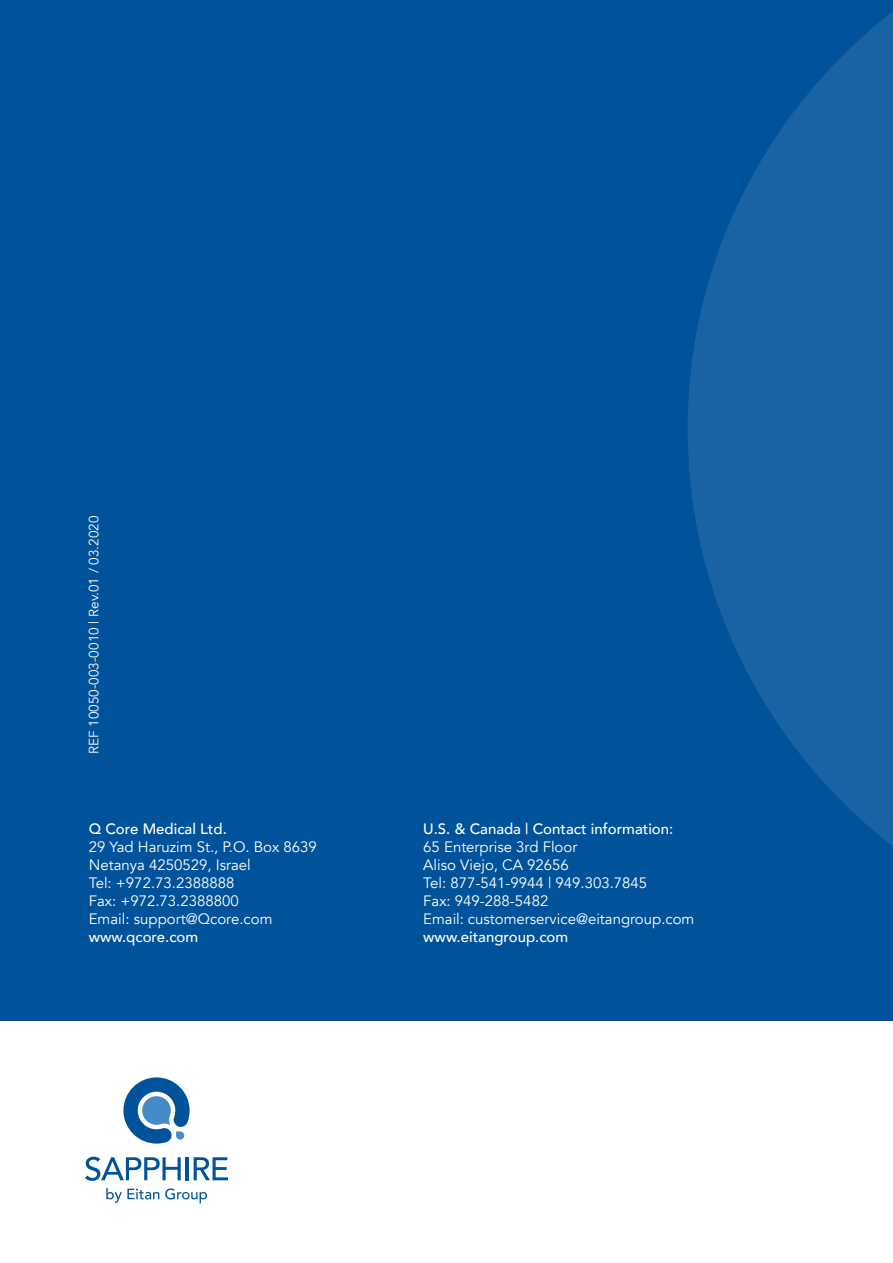
<style>
.page{position:relative;width:893px;height:1263px;background:#fff}
.page>*{position:absolute;margin:0;border:0;box-sizing:border-box;transform-origin:0 0}
.t1{font:15px/18px "Avenir";color:#fff}
.t2{font:500 15px "Avenir";color:#fff}
.t3{font:13.5px "Avenir";color:#fff}
</style>
<div class="page">
<div style="left:0;top:0;width:893px;height:1020px;background:#00539b"></div>
<svg style="left:688px;top:12px;width:205px;height:834px;fill:#1963a4"></svg>
<svg style="left:85px;top:1157px;width:96px;height:24px"></svg>
<hr style="left:186px;top:1157px;width:3px;height:23px;background:#00539b">
<svg style="left:194px;top:1157px;width:34px;height:23px"></svg>
<svg style="left:123px;top:1077px;width:67px;height:66px"></svg>
<svg style="left:106px;top:1188px;width:53px;height:15px"></svg>
<svg style="left:165px;top:1188px;width:42px;height:15px"></svg>
<p class="t3" style="left:86px;top:754px;width:239px;rotate:-90deg">REF 10050-003-0010 | Rev.01 / 03.2020</p>
<p class="t2" style="left:89px;top:816px;width:140px">Q Core Medical Ltd.</p>
<p class="t1" style="left:89px;top:838px;width:230px">29 Yad Haruzim St., P.O. Box 8639<br>Netanya 4250529, Israel<br>Tel: +972.73.2388888<br>Fax: +972.73.2388800<br>Email: support@Qcore.com</p>
<p class="t2" style="left:89px;top:924px;width:111px">www.qcore.com</p>
<p class="t2" style="left:423px;top:816px;width:252px">U.S. &amp; Canada | Contact information:</p>
<p class="t1" style="left:423px;top:838px;width:273px">65 Enterprise 3rd Floor<br>Aliso Viejo, CA 92656<br>Tel: 877-541-9944 | 949.303.7845<br>Fax: 949-288-5482<br>Email: customerservice@eitangroup.com</p>
<p class="t2" style="left:423px;top:924px;width:147px">www.eitangroup.com</p>
</div>
